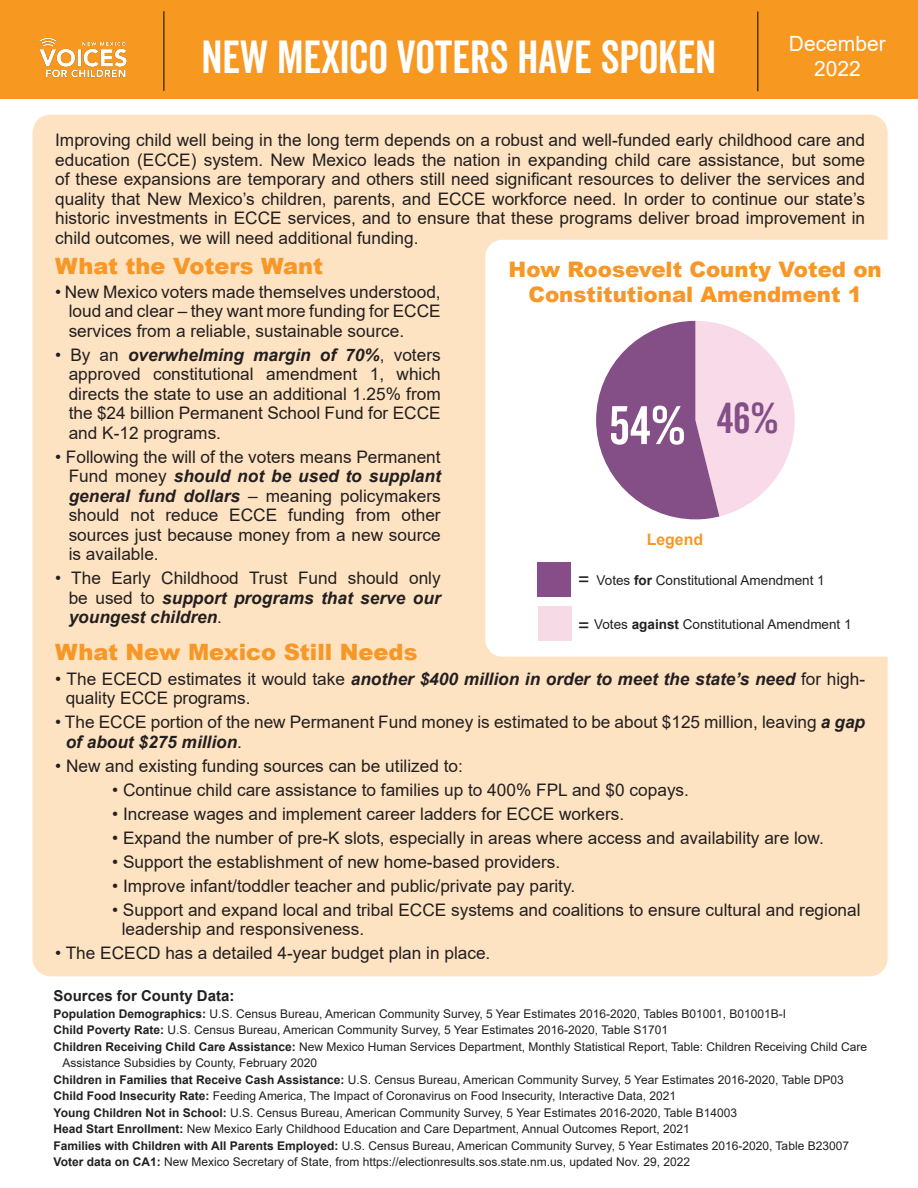
<style>
.page{position:relative;width:918px;height:1188px;background:#fff}
.page>*{position:absolute;margin:0;border:0;box-sizing:border-box;transform-origin:0 0}
.t1{font:52.5px "Veneer Clean";color:#fff}
.t2{font:45px "Veneer Clean";color:#fff}
.t3{font:42px "Veneer Clean";color:#844e86}
.t4{font:900 22.5px "Arial";color:#f79727}
.t5{font:900 21.3px/25.7px "Arial";color:#f79727;text-align:center}
.t6{font:21px "Arial";color:#fff}
.t7{font:19.35px "Arial";color:#231f20}
.t8{font:17.25px/19.5px "Arial";color:#231f20;text-align:justify}
.t9{font:700 15.9px "Arial";color:#f79727}
.t10{font:700 15px "Arial";color:#231f20}
.t11{font:13.5px "Arial";color:#231f20}
.t12{font:12px/16.5px "Arial";color:#231f20}
.s1{font-weight:700;font-style:italic}
.s2{font-weight:700}
</style>
<div class="page">
<div style="left:0;top:0;width:918px;height:98px;background:#f79821"></div>
<div style="left:32px;top:115px;width:856px;height:861px;background:#fee3c2;border-radius:18px"></div>
<img style="left:39px;top:37px;width:88px;height:41px">
<hr style="left:164px;top:11px;width:1px;height:80px;background:#040503">
<hr style="left:758px;top:12px;width:1px;height:79px;background:#040503">
<div style="left:485px;top:240px;width:433px;height:417px;background:#fff;border-radius:17px"></div>
<div style="left:537px;top:562px;width:34px;height:35px;background:#864d89"></div>
<div style="left:538px;top:607px;width:33px;height:34px;background:#f6dbe7"></div>
<svg style="left:596px;top:321px;width:199px;height:198px"></svg>
<p class="t2" style="left:202px;top:29px;width:516px">NEW MEXICO VOTERS HAVE SPOKEN</p>
<p class="t6" style="left:789px;top:29px;width:98px">December</p>
<p class="t6" style="left:814px;top:54px;width:48px">2022</p>
<p class="t8" style="left:55px;top:130px;width:811px">Improving child well being in the long term depends on a robust and well-funded early childhood care and education (ECCE) system. New Mexico leads the nation in expanding child care assistance, but some of these expansions are temporary and others still need significant resources to deliver the services and quality that New Mexico’s children, parents, and ECCE workforce need. In order to continue our state’s historic investments in ECCE services, and to ensure that these programs deliver broad improvement in child outcomes, we will need additional funding.</p>
<p class="t4" style="left:55px;top:249px;width:270px">What the Voters Want</p>
<p class="t8" style="left:69px;top:282px;width:374px;text-indent:-14px">• New Mexico voters made themselves understood, loud and clear – they want more funding for ECCE services from a reliable, sustainable source.</p>
<p class="t8" style="left:69px;top:345px;width:374px;text-indent:-14px">• By an <span class="s1">overwhelming margin of 70%</span>, voters approved constitutional amendment 1, which directs the state to use an additional 1.25% from the $24 billion Permanent School Fund for ECCE and K-12 programs.</p>
<p class="t8" style="left:69px;top:447px;width:374px;text-indent:-14px">• Following the will of the voters means Permanent Fund money <span class="s1">should not be used to supplant general fund dollars</span> – meaning policymakers should not reduce ECCE funding from other sources just because money from a new source is available.</p>
<p class="t8" style="left:69px;top:568px;width:374px;text-indent:-14px">• The Early Childhood Trust Fund should only be used to <span class="s1">support programs that serve our youngest children</span>.</p>
<p class="t4" style="left:55px;top:636px;width:364px">What New Mexico Still Needs</p>
<p class="t8" style="left:66px;top:669px;width:801px;text-indent:-10px">• The ECECD estimates it would take <span class="s1">another $400 million in order to meet the state’s need</span> for high&shy;quality ECCE programs.</p>
<p class="t8" style="left:66px;top:712px;width:801px;text-indent:-10px">• The ECCE portion of the new Permanent Fund money is estimated to be about $125 million, leaving <span class="s1">a gap of about $275 million</span>.</p>
<p class="t8" style="left:55px;top:756px;width:409px">• New and existing funding sources can be utilized to:</p>
<p class="t8" style="left:112px;top:780px;width:578px">• Continue child care assistance to families up to 400% FPL and $0 copays.</p>
<p class="t8" style="left:112px;top:804px;width:514px">• Increase wages and implement career ladders for ECCE workers.</p>
<p class="t8" style="left:112px;top:828px;width:713px">• Expand the number of pre-K slots, especially in areas where access and availability are low.</p>
<p class="t8" style="left:112px;top:852px;width:450px">• Support the establishment of new home-based providers.</p>
<p class="t8" style="left:112px;top:876px;width:465px">• Improve infant/toddler teacher and public/private pay parity.</p>
<p class="t8" style="left:122px;top:900px;width:740px;text-indent:-10px">• Support and expand local and tribal ECCE systems and coalitions to ensure cultural and regional leadership and responsiveness.</p>
<p class="t8" style="left:55px;top:943px;width:437px">• The ECECD has a detailed 4-year budget plan in place.</p>
<p class="t5" style="left:509px;top:256px;width:375px">How Roosevelt County Voted on<br>Constitutional Amendment 1</p>
<p class="t1" style="left:609px;top:394px;width:78px">54%</p>
<p class="t3" style="left:717px;top:392px;width:63px">46%</p>
<p class="t9" style="left:647px;top:528px;width:58px">Legend</p>
<p class="t7" style="left:578px;top:566px;width:13px">=</p>
<p class="t11" style="left:597px;top:571px;width:230px">Votes <span class="s2">for</span> Constitutional Amendment 1</p>
<p class="t7" style="left:578px;top:612px;width:13px">=</p>
<p class="t11" style="left:594px;top:615px;width:259px">Votes <span class="s2">against</span> Constitutional Amendment 1</p>
<p class="t10" style="left:54px;top:985px;width:182px">Sources for County Data:</p>
<p class="t12" style="left:54px;top:1005px;width:734px"><span class="s2">Population Demographics:</span> U.S. Census Bureau, American Community Survey, 5 Year Estimates 2016-2020, Tables B01001, B01001B-I</p>
<p class="t12" style="left:54px;top:1022px;width:616px"><span class="s2">Child Poverty Rate:</span> U.S. Census Bureau, American Community Survey, 5 Year Estimates 2016-2020, Table S1701</p>
<p class="t12" style="left:63px;top:1038px;width:806px;text-indent:-9px"><span class="s2">Children Receiving Child Care Assistance:</span> New Mexico Human Services Department, Monthly Statistical Report, Table: Children Receiving Child Care<br>Assistance Subsidies by County, February 2020</p>
<p class="t12" style="left:54px;top:1071px;width:792px"><span class="s2">Children in Families that Receive Cash Assistance:</span> U.S. Census Bureau, American Community Survey, 5 Year Estimates 2016-2020, Table DP03</p>
<p class="t12" style="left:54px;top:1088px;width:624px"><span class="s2">Child Food Insecurity Rate:</span> Feeding America, The Impact of Coronavirus on Food Insecurity, Interactive Data, 2021</p>
<p class="t12" style="left:54px;top:1104px;width:685px"><span class="s2">Young Children Not in School:</span> U.S. Census Bureau, American Community Survey, 5 Year Estimates 2016-2020, Table B14003</p>
<p class="t12" style="left:54px;top:1121px;width:638px"><span class="s2">Head Start Enrollment:</span> New Mexico Early Childhood Education and Care Department, Annual Outcomes Report, 2021</p>
<p class="t12" style="left:54px;top:1137px;width:797px"><span class="s2">Families with Children with All Parents Employed:</span> U.S. Census Bureau, American Community Survey, 5 Year Estimates 2016-2020, Table B23007</p>
<p class="t12" style="left:54px;top:1154px;width:638px"><span class="s2">Voter data on CA1:</span> New Mexico Secretary of State, from https://electionresults.sos.state.nm.us, updated Nov. 29, 2022</p>
</div>
